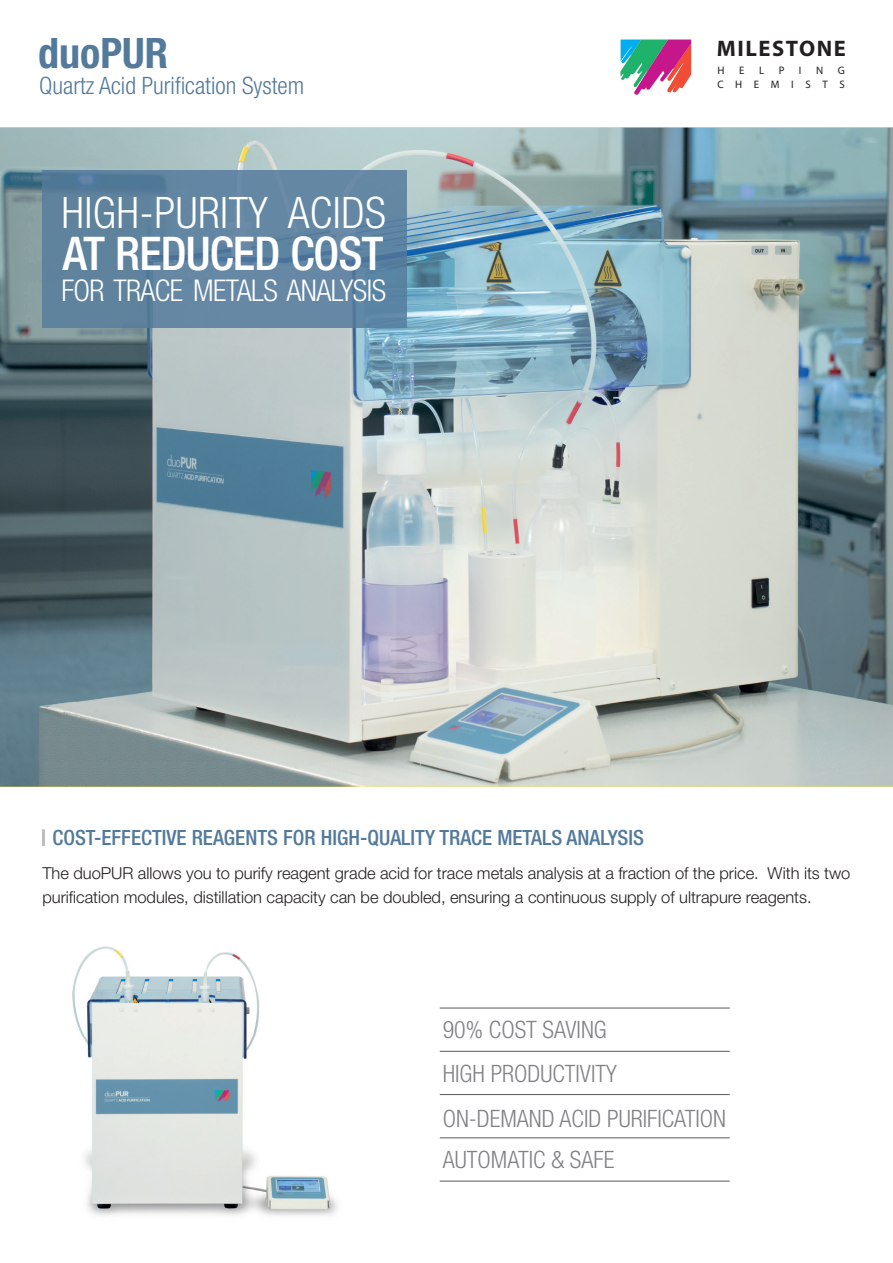
<style>
.page{position:relative;width:893px;height:1263px;background:#fff}
.page>*{position:absolute;margin:0;border:0;box-sizing:border-box;transform-origin:0 0}
.t1{font:500 condensed 46.5px "Helvetica Neue LT Std";letter-spacing:-.02em;color:#fff}
.t2{font:300 condensed 43.5px "Helvetica Neue LT Std";letter-spacing:.01em;color:#fff}
.t3{font:700 condensed 42px "Helvetica Neue LT Std";color:#537a9b}
.t4{font:300 condensed 30px "Helvetica Neue LT Std";letter-spacing:-.02em;color:#fff}
.t5{font:300 condensed 24px/43.2px "Helvetica Neue LT Std";color:#808285}
.t6{font:300 condensed 24px "Helvetica Neue LT Std";color:#537a9b}
.t7{font:700 22.5px "Myriad Pro";letter-spacing:.07em;color:#231f20}
.t8{font:500 condensed 21px "Helvetica Neue LT Std";color:#537a9b}
.t9{font:300 16.5px/24px "Helvetica Neue LT Std";color:#231f20}
.t10{font:10.8px/14px "Myriad Pro";letter-spacing:1.07em;color:#231f20;text-align:right}
</style>
<div class="page">
<img style="left:0;top:128px;width:893px;height:659px">
<img style="left:43px;top:170px;width:363px;height:157px">
<hr style="left:440px;top:1008px;width:290px;height:1px;background:#57585a">
<hr style="left:440px;top:1051px;width:290px;height:1px;background:#57585a">
<hr style="left:440px;top:1094px;width:290px;height:1px;background:#57585a">
<hr style="left:440px;top:1137px;width:290px;height:1px;background:#57585a">
<hr style="left:440px;top:1181px;width:290px;height:1px;background:#57585a">
<hr style="left:42px;top:829px;width:3px;height:17px;background:#bcbdc0">
<img style="left:72px;top:947px;width:266px;height:269px">
<svg style="left:620px;top:40px;width:71px;height:55px"></svg>
<h3 class="t3" style="left:38px;top:28px;width:131px">duoPUR</h3>
<h3 class="t6" style="left:39px;top:71px;width:267px">Quartz Acid Purification System</h3>
<h2 class="t2" style="left:61px;top:187px;width:326px">HIGH-PURITY ACIDS</h2>
<h1 class="t1" style="left:63px;top:225px;width:322px">AT REDUCED COST</h1>
<h3 class="t4" style="left:61px;top:273px;width:326px">FOR TRACE METALS ANALYSIS</h3>
<h3 class="t7" style="left:717px;top:33px;width:131px">MILESTONE</h3>
<p class="t10" style="left:717px;top:63px;width:9px">H</p>
<p class="t10" style="left:739px;top:63px;width:7px">E</p>
<p class="t10" style="left:759px;top:63px;width:7px">L</p>
<p class="t10" style="left:779px;top:63px;width:7px">P</p>
<p class="t10" style="left:799px;top:63px;width:4px">I</p>
<p class="t10" style="left:816px;top:63px;width:9px">N</p>
<p class="t10" style="left:717px;top:63px;width:129px">G<br>CHEMISTS</p>
<p class="t8" style="left:52px;top:825px;width:593px">COST-EFFECTIVE REAGENTS FOR HIGH-QUALITY TRACE METALS ANALYSIS</p>
<p class="t9" style="left:43px;top:861px;width:809px">The duoPUR allows you to purify reagent grade acid for trace metals analysis at a fraction of the price. With its two purification modules, distillation capacity can be doubled, ensuring a continuous supply of ultrapure reagents.</p>
<h3 class="t5" style="left:443px;top:1008px;width:176px">90% COST SAVING<br>HIGH PRODUCTIVITY</h3>
<h3 class="t5" style="left:443px;top:1098px;width:285px;line-height:41.1px">ON-DEMAND ACID PURIFICATION<br>AUTOMATIC &amp; SAFE</h3>
</div>
